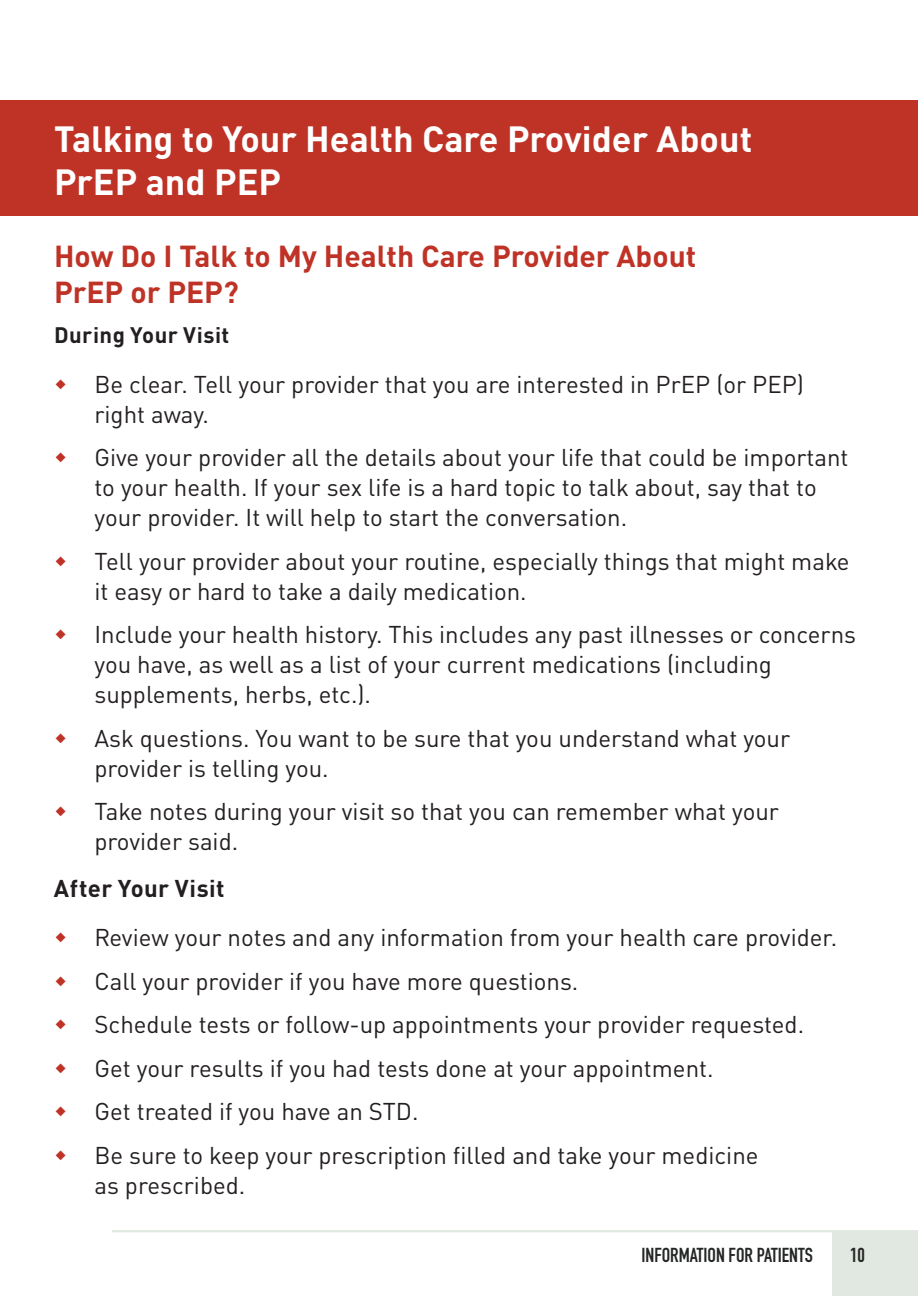
<style>
.page{position:relative;width:918px;height:1296px;background:#fff}
.page>*{position:absolute;margin:0;border:0;box-sizing:border-box;transform-origin:0 0}
.t1{font:700 36px/43.2px "DIN Pro";color:#fff}
.t2{font:700 30px/36px "DIN Pro";color:#bf3226}
.t3{font:24px/30px "DIN Pro";color:#231f20}
.t4{font:700 24px "DIN Pro";letter-spacing:.015em;color:#231f20}
.t5{font:700 22.2px "DIN Pro";letter-spacing:.02em;color:#231f20}
.t6{font:700 20.1px "DIN Condensed";color:#252626}
</style>
<div class="page">
<div style="left:0;top:100px;width:918px;height:116px;background:#bf3226"></div>
<div style="left:832px;top:1232px;width:86px;height:64px;background:#e1e7e1"></div>
<hr style="left:112px;top:1230px;width:806px;height:2px;background:#e1e7e1">
<h2 class="t1" style="left:54px;top:115px;width:700px">Talking to Your Health Care Provider About<br>PrEP and PEP</h2>
<h3 class="t2" style="left:54px;top:236px;width:644px">How Do I Talk to My Health Care Provider About<br>PrEP or PEP?</h3>
<h4 class="t5" style="left:54px;top:318px;width:177px">During Your Visit</h4>
<p class="t3" style="left:94px;top:368px;width:711px">Be clear. Tell your provider that you are interested in PrEP (or PEP) right away.</p>
<p class="t3" style="left:94px;top:441px;width:756px">Give your provider all the details about your life that could be important to your health. If your sex life is a hard topic to talk about, say that to your provider. It will help to start the conversation.</p>
<p class="t3" style="left:94px;top:544px;width:757px">Tell your provider about your routine, especially things that might make it easy or hard to take a daily medication.</p>
<p class="t3" style="left:94px;top:618px;width:763px">Include your health history. This includes any past illnesses or concerns you have, as well as a list of your current medications (including supplements, herbs, etc.).</p>
<p class="t3" style="left:94px;top:721px;width:697px">Ask questions. You want to be sure that you understand what your provider is telling you.</p>
<p class="t3" style="left:94px;top:795px;width:686px">Take notes during your visit so that you can remember what your provider said.</p>
<h4 class="t4" style="left:54px;top:869px;width:172px">After Your Visit</h4>
<p class="t3" style="left:94px;top:921px;width:744px">Review your notes and any information from your health care provider.</p>
<p class="t3" style="left:94px;top:964px;width:485px">Call your provider if you have more questions.</p>
<p class="t3" style="left:94px;top:1008px;width:711px">Schedule tests or follow-up appointments your provider requested.</p>
<p class="t3" style="left:94px;top:1051px;width:621px">Get your results if you had tests done at your appointment.</p>
<p class="t3" style="left:94px;top:1095px;width:326px">Get treated if you have an STD.</p>
<p class="t3" style="left:94px;top:1138px;width:666px">Be sure to keep your prescription filled and take your medicine as prescribed.</p>
<p class="t6" style="left:641px;top:1242px;width:173px">INFORMATION FOR PATIENTS</p>
<p class="t6" style="left:850px;top:1242px;width:16px">10</p>
</div>
